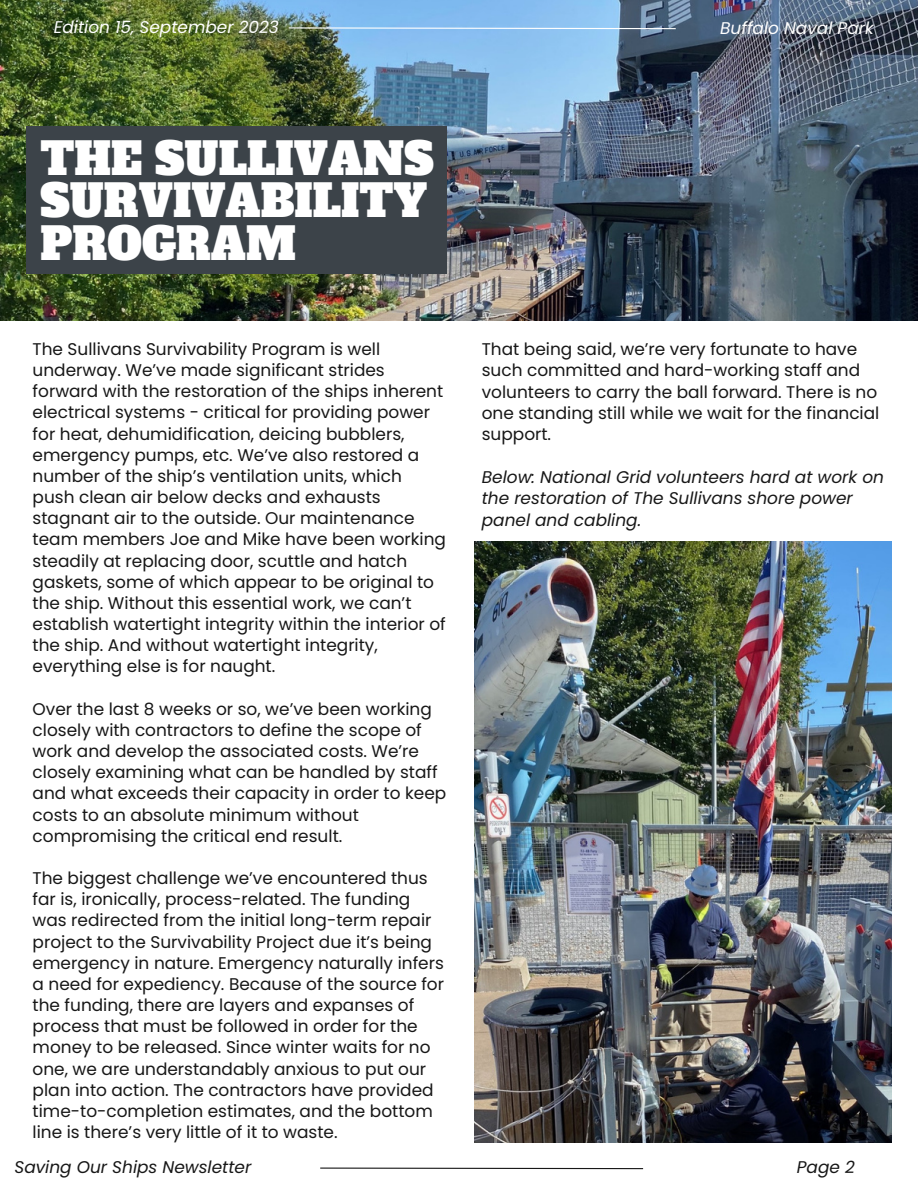
<style>
.page{position:relative;width:918px;height:1188px;background:#fff}
.page>*{position:absolute;margin:0;border:0;box-sizing:border-box;transform-origin:0 0}
.t1{font:43.65px/42.8px "Alfa Slab One";color:#fff}
.t2{font:16.95px/21.1px "Poppins";color:#171717}
.t3{font:italic 16.95px/21.3px "Poppins";color:#171717}
.t4{font:italic 16.95px "Poppins";color:#fff}
</style>
<div class="page">
<img style="left:0;top:0;width:918px;height:320px">
<div style="left:26px;top:126px;width:421px;height:148px;background:#3c4349"></div>
<svg style="left:288px;top:27px;width:389px;height:3px"></svg>
<svg style="left:320px;top:1167px;width:324px;height:3px"></svg>
<img style="left:474px;top:541px;width:418px;height:601px">
<p class="t4" style="left:54px;top:15px;width:227px">Edition 15, September 2023</p>
<p class="t4" style="left:720px;top:16px;width:155px">Buffalo Naval Park</p>
<p class="t1" style="left:40px;top:138px;width:395px">THE SULLIVANS<br>SURVIVABILITY<br>PROGRAM</p>
<p class="t2" style="left:33px;top:338px;width:415px">The Sullivans Survivability Program is well underway. We’ve made significant strides forward with the restoration of the ships inherent electrical systems - critical for providing power for heat, dehumidification, deicing bubblers, emergency pumps, etc. We’ve also restored a number of the ship’s ventilation units, which push clean air below decks and exhausts stagnant air to the outside. Our maintenance team members Joe and Mike have been working steadily at replacing door, scuttle and hatch gaskets, some of which appear to be original to the ship. Without this essential work, we can’t establish watertight integrity within the interior of the ship. And without watertight integrity, everything else is for naught.</p>
<p class="t2" style="left:33px;top:698px;width:415px">Over the last 8 weeks or so, we’ve been working closely with contractors to define the scope of work and develop the associated costs. We’re closely examining what can be handled by staff and what exceeds their capacity in order to keep costs to an absolute minimum without compromising the critical end result.</p>
<p class="t2" style="left:33px;top:868px;width:413px">The biggest challenge we’ve encountered thus far is, ironically, process-related. The funding was redirected from the initial long-term repair project to the Survivability Project due it’s being emergency in nature. Emergency naturally infers a need for expediency. Because of the source for the funding, there are layers and expanses of process that must be followed in order for the money to be released. Since winter waits for no one, we are understandably anxious to put our plan into action. The contractors have provided time-to-completion estimates, and the bottom line is there’s very little of it to waste.</p>
<p class="t3" style="left:15px;top:1156px;width:238px">Saving Our Ships Newsletter</p>
<p class="t2" style="left:482px;top:338px;width:399px">That being said, we’re very fortunate to have such committed and hard-working staff and volunteers to carry the ball forward. There is no one standing still while we wait for the financial support.</p>
<p class="t3" style="left:482px;top:466px;width:404px">Below: National Grid volunteers hard at work on the restoration of The Sullivans shore power panel and cabling.</p>
<p class="t3" style="left:797px;top:1156px;width:59px">Page 2</p>
</div>
